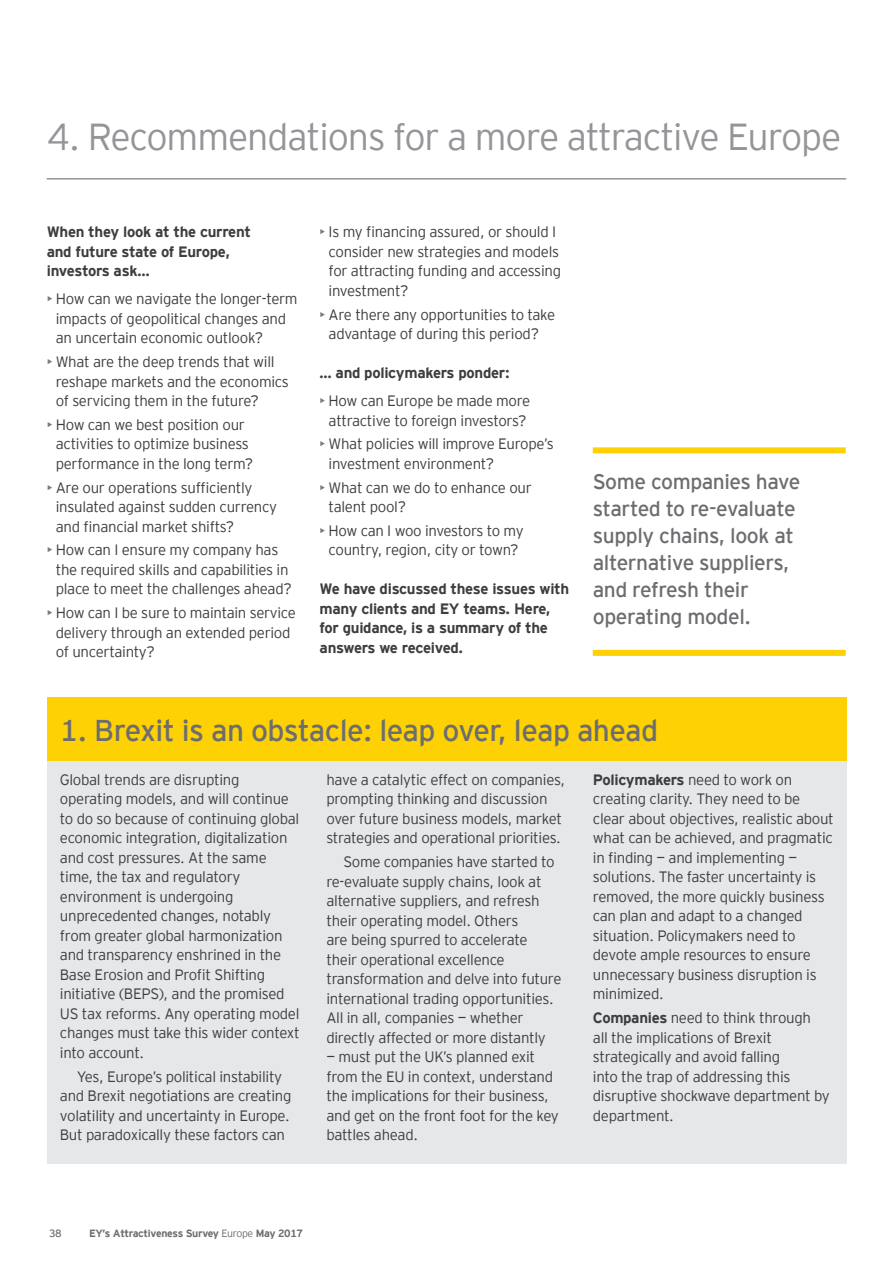
<style>
.page{position:relative;width:893px;height:1263px;background:#fff}
.page>*{position:absolute;margin:0;border:0;box-sizing:border-box;transform-origin:0 0}
.Chapter_Main_title{font:300 37.5px "EY Interstate";letter-spacing:-.03em;color:#939598}
.Heading_1st_level_Bl{font:30px "EY Interstate";letter-spacing:-.02em;color:#6c6d70}
.Quotes_Black_70__CS{font:21px/27px "EY Interstate";letter-spacing:-.02em;color:#6c6d70}
.Body_Text_Black_NO_i{font:300 15px/19.5px "EY Interstate";letter-spacing:-.02em;color:#3e3e3f}
.Body_Text_Black_Inde{font:300 15px/19.5px "EY Interstate";letter-spacing:-.02em;color:#3e3e3f}
.Body_Text_Black_NO_i-2{font:700 15px/19.5px "EY Interstate";letter-spacing:-.02em;color:#3e3e3f}
.t1{font:700 10.5px "EY Interstate";letter-spacing:-.03em;color:#6c6d70}
.t2{font:10.5px "EY Interstate";color:#6c6d70}
.s1{color:#7a7c7f}
.s2{font-weight:700}
.s3{font-weight:300}
</style>
<div class="page">
<hr style="left:47px;top:178px;width:799px;height:2px;background:#939598">
<div style="left:47px;top:760px;width:800px;height:404px;background:#e6e7e9"></div>
<div style="left:47px;top:697px;width:800px;height:63px;background:#fed105"></div>
<div style="left:593px;top:447px;width:253px;height:6px;background:#fed105"></div>
<div style="left:593px;top:650px;width:253px;height:6px;background:#fed105"></div>
<p class="Chapter_Main_title" style="left:47px;top:110px;width:796px">4. Recommendations for a more attractive Europe</p>
<p class="Body_Text_Black_NO_i-2" style="left:47px;top:221px;width:206px">When they look at the current and future state of Europe, investors ask…</p>
<p class="Body_Text_Black_NO_i" style="left:56px;top:288px;width:243px;text-indent:-9px"><span class="s1">•</span> How can we navigate the longer-term impacts of geopolitical changes and an uncertain economic outlook?</p>
<p class="Body_Text_Black_NO_i" style="left:56px;top:351px;width:235px;text-indent:-9px"><span class="s1">•</span> What are the deep trends that will reshape markets and the economics of servicing them in the future?</p>
<p class="Body_Text_Black_NO_i" style="left:47px;top:414px;width:208px;text-align:center"><span class="s1">•</span> How can we best position our activities to optimize business performance in the long term?</p>
<p class="Body_Text_Black_NO_i" style="left:56px;top:477px;width:223px;text-indent:-9px"><span class="s1">•</span> Are our operations sufficiently insulated against sudden currency and financial market shifts?</p>
<p class="Body_Text_Black_NO_i" style="left:56px;top:539px;width:238px;text-indent:-9px"><span class="s1">•</span> How can I ensure my company has the required skills and capabilities in place to meet the challenges ahead?</p>
<p class="Body_Text_Black_NO_i" style="left:56px;top:602px;width:242px;text-indent:-9px"><span class="s1">•</span> How can I be sure to maintain service delivery through an extended period of uncertainty?</p>
<p class="Body_Text_Black_NO_i" style="left:329px;top:221px;width:234px;text-indent:-9px"><span class="s1">•</span> Is my financing assured, or should I consider new strategies and models for attracting funding and accessing investment?</p>
<p class="Body_Text_Black_NO_i" style="left:320px;top:304px;width:237px;text-align:center"><span class="s1">•</span> Are there any opportunities to take advantage of during this period?</p>
<p class="Body_Text_Black_NO_i-2" style="left:320px;top:362px;width:192px">… and policymakers ponder:</p>
<p class="Body_Text_Black_NO_i" style="left:320px;top:390px;width:212px;text-align:center"><span class="s1">•</span> How can Europe be made more attractive to foreign investors?</p>
<p class="Body_Text_Black_NO_i" style="left:329px;top:433px;width:227px;text-indent:-9px"><span class="s1">•</span> What policies will improve Europe’s investment environment?</p>
<p class="Body_Text_Black_NO_i" style="left:329px;top:477px;width:205px;text-indent:-9px"><span class="s1">•</span> What can we do to enhance our talent pool?</p>
<p class="Body_Text_Black_NO_i" style="left:320px;top:520px;width:206px;text-align:center"><span class="s1">•</span> How can I woo investors to my country, region, city or town?</p>
<p class="Body_Text_Black_NO_i-2" style="left:320px;top:578px;width:251px">We have discussed these issues with many clients and EY teams. Here, for guidance, is a summary of the answers we received.</p>
<p class="Quotes_Black_70__CS" style="left:593px;top:467px;width:209px">Some companies have started to re-evaluate</p>
<p class="Quotes_Black_70__CS" style="left:593px;top:521px;width:203px">supply chains, look at alternative suppliers, and refresh their operating model.</p>
<p class="Heading_1st_level_Bl" style="left:60px;top:709px;width:600px">1. Brexit is an obstacle: leap over, leap ahead</p>
<p class="Body_Text_Black_NO_i" style="left:60px;top:769px;width:241px">Global trends are disrupting operating models, and will continue to do so because of continuing global economic integration, digitalization and cost pressures. At the same time, the tax and regulatory environment is undergoing unprecedented changes, notably from greater global harmonization and transparency enshrined in the<br>Base Erosion and Profit Shifting initiative (BEPS), and the promised<br>US tax reforms. Any operating model changes must take this wider context into account.</p>
<p class="Body_Text_Black_Inde" style="left:60px;top:1066px;width:233px;text-align:center">Yes, Europe’s political instability and Brexit negotiations are creating volatility and uncertainty in Europe.<br>But paradoxically these factors can</p>
<p class="Body_Text_Black_Inde" style="left:326px;top:769px;width:240px">have a catalytic effect on companies, prompting thinking and discussion over future business models, market strategies and operational priorities.</p>
<p class="Body_Text_Black_Inde" style="left:326px;top:851px;width:237px;text-indent:17px">Some companies have started to re-evaluate supply chains, look at alternative suppliers, and refresh their operating model. Others<br>are being spurred to accelerate their operational excellence transformation and delve into future international trading opportunities.<br>All in all, companies — whether directly affected or more distantly</p>
<p class="Body_Text_Black_Inde" style="left:326px;top:1046px;width:234px">— must put the UK’s planned exit from the EU in context, understand the implications for their business, and get on the front foot for the key battles ahead.</p>
<p class="Body_Text_Black_NO_i" style="left:593px;top:769px;width:242px"><span class="s2">Policymakers</span> need to work on creating clarity. They need to be clear about objectives, realistic about what can be achieved, and pragmatic in finding — and implementing — solutions. The faster uncertainty is removed, the more quickly business can plan and adapt to a changed situation. Policymakers need to devote ample resources to ensure unnecessary business disruption is minimized.</p>
<p class="Body_Text_Black_NO_i" style="left:593px;top:1007px;width:238px"><span class="s2">Companies</span> need to think through<br>all the implications of Brexit strategically and avoid falling<br>into the trap of addressing this disruptive shockwave department by department.</p>
<p class="t2" style="left:49px;top:1225px;width:14px">38</p>
<p class="t1" style="left:89px;top:1226px;width:215px">EY’s Attractiveness Survey <span class="s3">Europe</span> May 2017</p>
</div>
